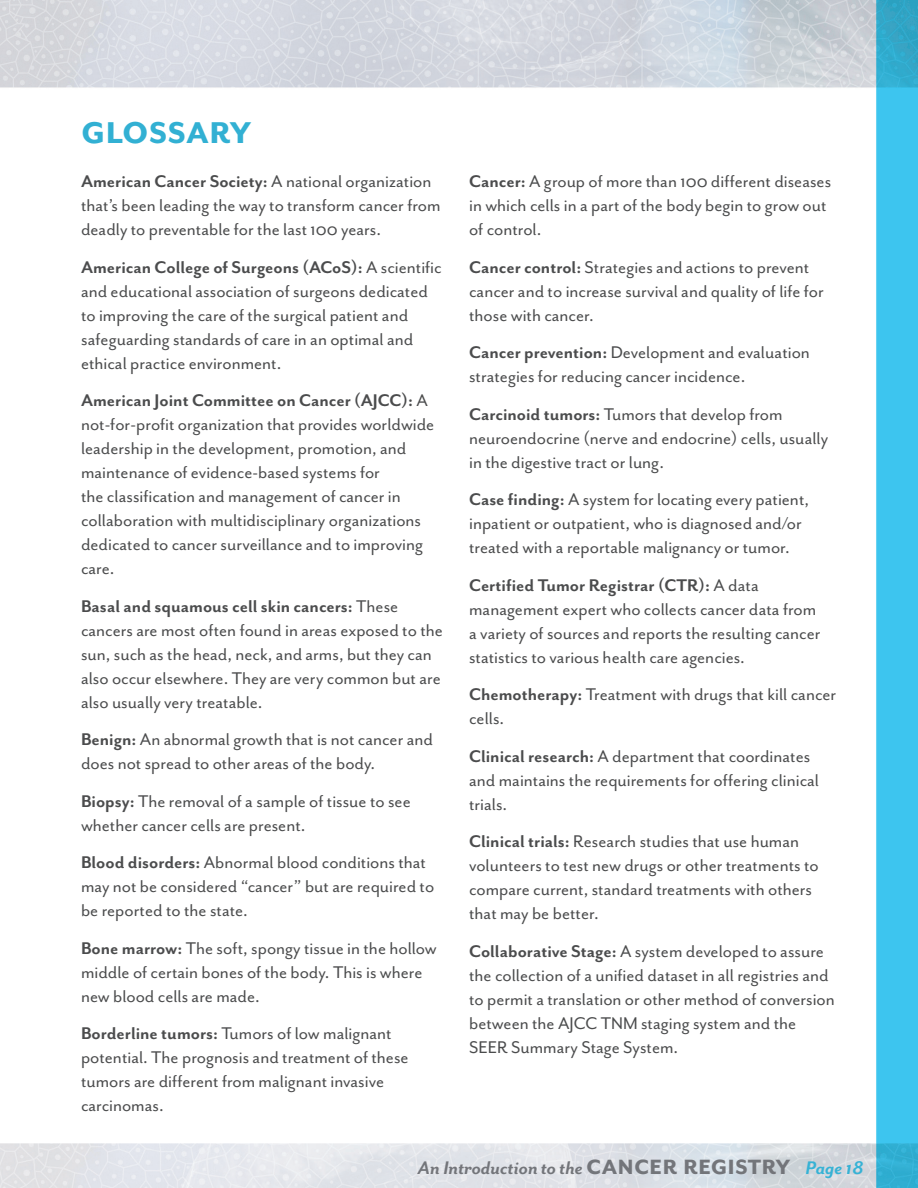
<style>
.page{position:relative;width:918px;height:1188px;background:#fff}
.page>*{position:absolute;margin:0;border:0;box-sizing:border-box;transform-origin:0 0}
.t1{font:48px "Mr Eaves San SCB";color:#32b0d3}
.t2{font:21px "Mr Eaves San BI";color:#73757a}
.t3{font:19.5px/24px "Mr Eaves San R";color:#4b4c4d}
.t4{font:19.5px "Mr Eaves San B";color:#4b4c4d}
.s1{font-family:"Mr Eaves San R"}
.s2{font-family:"Mr Eaves San B"}
.s3{font-family:"Mr Eaves San SCB";font-size:33px}
.s4{color:#36b2d5}
</style>
<div class="page">
<img style="left:0;top:0;width:918px;height:1188px">
<h1 class="t1" style="left:81px;top:102px;width:172px">glossary</h1>
<p class="t4" style="left:81px;top:170px;width:352px">American Cancer Society: <span class="s1">A national organization</span></p>
<p class="t3" style="left:81px;top:193px;width:361px">that’s been leading the way to transform cancer from deadly to preventable for the last 100 years.</p>
<p class="t4" style="left:81px;top:256px;width:362px">American College of Surgeons (ACoS): <span class="s1">A scientific</span></p>
<p class="t3" style="left:81px;top:279px;width:349px">and educational association of surgeons dedicated to improving the care of the surgical patient and safeguarding standards of care in an optimal and ethical practice environment.</p>
<p class="t4" style="left:81px;top:389px;width:348px">American Joint Committee on Cancer (AJCC): <span class="s1">A</span></p>
<p class="t3" style="left:81px;top:412px;width:355px">not-for-profit organization that provides worldwide leadership in the development, promotion, and maintenance of evidence-based systems for<br>the classification and management of cancer in collaboration with multidisciplinary organizations dedicated to cancer surveillance and to improving care.</p>
<p class="t4" style="left:81px;top:595px;width:319px">Basal and squamous cell skin cancers: <span class="s1">These</span></p>
<p class="t3" style="left:81px;top:618px;width:363px">cancers are most often found in areas exposed to the sun, such as the head, neck, and arms, but they can also occur elsewhere. They are very common but are also usually very treatable.</p>
<p class="t3" style="left:81px;top:727px;width:354px"><span class="s2">Benign:</span> An abnormal growth that is not cancer and does not spread to other areas of the body.</p>
<p class="t3" style="left:81px;top:789px;width:331px"><span class="s2">Biopsy:</span> The removal of a sample of tissue to see whether cancer cells are present.</p>
<p class="t3" style="left:81px;top:850px;width:355px"><span class="s2">Blood disorders:</span> Abnormal blood conditions that may not be considered “cancer” but are required to be reported to the state.</p>
<p class="t3" style="left:81px;top:936px;width:357px"><span class="s2">Bone marrow:</span> The soft, spongy tissue in the hollow middle of certain bones of the body. This is where new blood cells are made.</p>
<p class="t3" style="left:81px;top:1022px;width:329px"><span class="s2">Borderline tumors:</span> Tumors of low malignant potential. The prognosis and treatment of these tumors are different from malignant invasive carcinomas.</p>
<p class="t3" style="left:469px;top:170px;width:364px"><span class="s2">Cancer:</span> A group of more than 100 different diseases in which cells in a part of the body begin to grow out of control.</p>
<p class="t3" style="left:469px;top:255px;width:356px"><span class="s2">Cancer control:</span> Strategies and actions to prevent cancer and to increase survival and quality of life for those with cancer.</p>
<p class="t3" style="left:469px;top:341px;width:342px"><span class="s2">Cancer prevention:</span> Development and evaluation strategies for reducing cancer incidence.</p>
<p class="t3" style="left:469px;top:402px;width:361px"><span class="s2">Carcinoid tumors:</span> Tumors that develop from neuroendocrine (nerve and endocrine) cells, usually in the digestive tract or lung.</p>
<p class="t3" style="left:469px;top:488px;width:342px"><span class="s2">Case finding:</span> A system for locating every patient, inpatient or outpatient, who is diagnosed and/or treated with a reportable malignancy or tumor.</p>
<p class="t4" style="left:469px;top:574px;width:291px">Certified Tumor Registrar (CTR): <span class="s1">A data</span></p>
<p class="t3" style="left:469px;top:597px;width:353px">management expert who collects cancer data from a variety of sources and reports the resulting cancer statistics to various health care agencies.</p>
<p class="t3" style="left:469px;top:683px;width:369px"><span class="s2">Chemotherapy:</span> Treatment with drugs that kill cancer cells.</p>
<p class="t3" style="left:469px;top:744px;width:351px"><span class="s2">Clinical research:</span> A department that coordinates and maintains the requirements for offering clinical trials.</p>
<p class="t3" style="left:469px;top:830px;width:351px"><span class="s2">Clinical trials:</span> Research studies that use human volunteers to test new drugs or other treatments to compare current, standard treatments with others that may be better.</p>
<p class="t3" style="left:469px;top:939px;width:367px"><span class="s2">Collaborative Stage:</span> A system developed to assure the collection of a unified dataset in all registries and to permit a translation or other method of conversion between the AJCC TNM staging system and the SEER Summary Stage System.</p>
<p class="t2" style="left:418px;top:1156px;width:447px">An Introduction to the <span class="s3">cancer registry</span> <span class="s4">Page 18</span></p>
</div>
